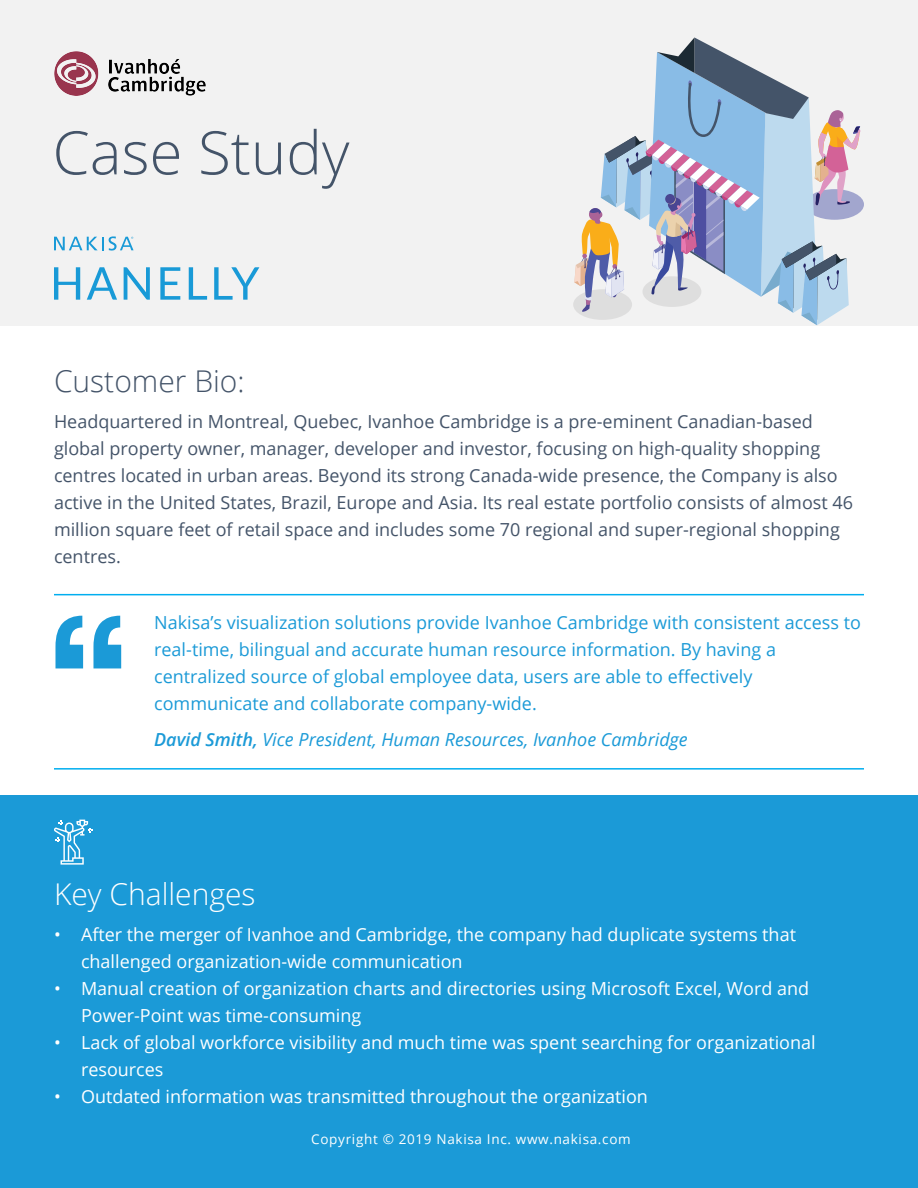
<style>
.page{position:relative;width:918px;height:1188px;background:#fff}
.page>*{position:absolute;margin:0;border:0;box-sizing:border-box;transform-origin:0 0}
.t1{font:300 60px "Open Sans";color:#445469}
.t2{font:300 30px "Open Sans";color:#fff}
.t3{font:300 30px "Open Sans";color:#445469}
.t4{font:18px/27px "Open Sans";color:#445469}
.t5{font:18px/27px "Open Sans";color:#fff}
.t6{font:18px/27px "Open Sans";color:#1b9ad7}
.t7{font:italic 18px "Open Sans";color:#1b9ad7}
.t8{font:13.5px "Open Sans";letter-spacing:.05em;color:#fff}
.s1{font-weight:600}
</style>
<div class="page">
<div style="left:0;top:796px;width:918px;height:392px;background:#1b9ad7"></div>
<div style="left:0;top:1px;width:918px;height:325px;background:#f2f2f2"></div>
<svg style="left:54px;top:236px;width:80px;height:15px"></svg>
<svg style="left:54px;top:267px;width:26px;height:33px"></svg>
<svg style="left:87px;top:267px;width:30px;height:33px"></svg>
<svg style="left:124px;top:267px;width:26px;height:33px"></svg>
<svg style="left:160px;top:267px;width:20px;height:33px"></svg>
<svg style="left:189px;top:267px;width:18px;height:33px"></svg>
<svg style="left:214px;top:267px;width:45px;height:33px"></svg>
<svg style="left:56px;top:616px;width:65px;height:52px"></svg>
<hr style="left:54px;top:594px;width:810px;height:1px;background:#00aeef">
<hr style="left:54px;top:768px;width:810px;height:2px;background:#00aeef">
<svg style="left:54px;top:820px;width:38px;height:45px"></svg>
<img style="left:54px;top:51px;width:152px;height:44px">
<div style="left:573px;top:289px;width:59px;height:31px;background:#e3e2e2;border-radius:50%"></div>
<svg style="left:805px;top:189px;width:59px;height:31px"></svg>
<svg style="left:574px;top:37px;width:287px;height:288px"></svg>
<p class="t1" style="left:52px;top:112px;width:299px">Case Study</p>
<p class="t3" style="left:54px;top:361px;width:192px">Customer Bio:</p>
<p class="t4" style="left:54px;top:407px;width:801px">Headquartered in Montreal, Quebec, Ivanhoe Cambridge is a pre-eminent Canadian-based global property owner, manager, developer and investor, focusing on high-quality shopping centres located in urban areas. Beyond its strong Canada-wide presence, the Company is also active in the United States, Brazil, Europe and Asia. Its real estate portfolio consists of almost 46 million square feet of retail space and includes some 70 regional and super-regional shopping centres.</p>
<p class="t6" style="left:154px;top:609px;width:708px">Nakisa’s visualization solutions provide Ivanhoe Cambridge with consistent access to real-time, bilingual and accurate human resource information. By having a centralized source of global employee data, users are able to effectively communicate and collaborate company-wide.</p>
<p class="t7" style="left:154px;top:728px;width:535px"><span class="s1">David Smith,</span> Vice President, Human Resources, Ivanhoe Cambridge</p>
<p class="t2" style="left:54px;top:874px;width:203px">Key Challenges</p>
<p class="t5" style="left:81px;top:921px;width:717px;text-indent:-27px">• After the merger of Ivanhoe and Cambridge, the company had duplicate systems that challenged organization-wide communication</p>
<p class="t5" style="left:81px;top:975px;width:730px;text-indent:-27px">• Manual creation of organization charts and directories using Microsoft Excel, Word and<br>Power-Point was time-consuming</p>
<p class="t5" style="left:81px;top:1029px;width:736px;text-indent:-27px">• Lack of global workforce visibility and much time was spent searching for organizational resources</p>
<p class="t5" style="left:54px;top:1083px;width:595px">• Outdated information was transmitted throughout the organization</p>
<p class="t8" style="left:311px;top:1130px;width:321px">Copyright © 2019 Nakisa Inc. www.nakisa.com</p>
</div>
